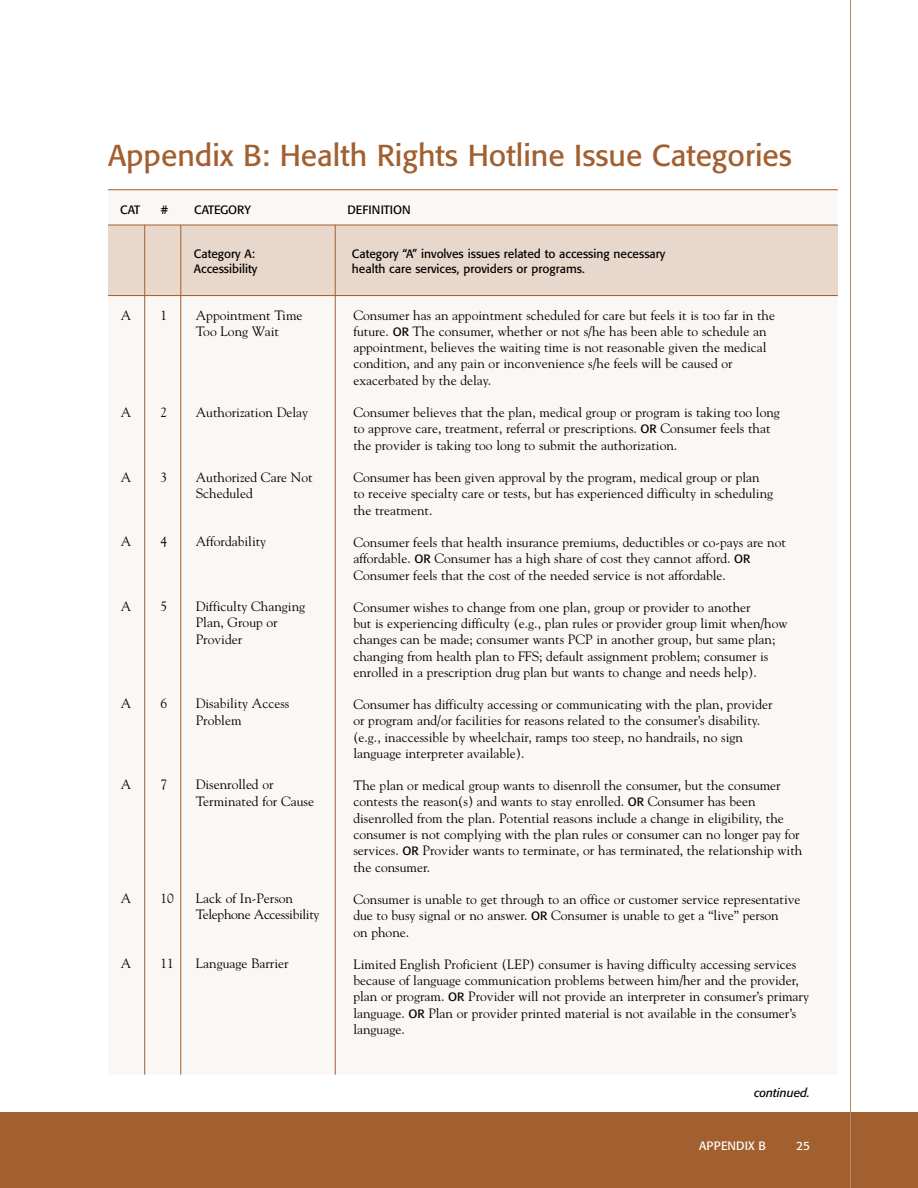
<style>
.page{position:relative;width:918px;height:1188px;background:#fff}
.page>*{position:absolute;margin:0;border:0;box-sizing:border-box;transform-origin:0 0}
.t1{font:30px "Formata";color:#a25f2f}
.t2{font:13.5px/16.2px "Goudy";color:#000}
.t3{font:13.5px/16.2px "Goudy";letter-spacing:-.025em;color:#000}
.t4{font:12px/15.1px "Formata";color:#000}
.t5{font:12px "Formata";color:#fff}
.t6{font:italic 12px "Formata";color:#000}
.s1{font-family:"Formata";font-size:12px}
</style>
<div class="page">
<div style="left:0;top:1112px;width:918px;height:76px;background:#a25f2f"></div>
<div style="left:108px;top:189px;width:730px;height:886px;background:#faf7f5"></div>
<div style="left:108px;top:225px;width:730px;height:71px;background:#e8d7cb"></div>
<hr style="left:108px;top:189px;width:730px;height:1px;background:#a25f2f">
<hr style="left:108px;top:225px;width:730px;height:1px;background:#a25f2f">
<hr style="left:180px;top:225px;width:1px;height:850px;background:#a25f2f">
<hr style="left:144px;top:225px;width:1px;height:850px;background:#a25f2f">
<hr style="left:108px;top:295px;width:730px;height:1px;background:#a25f2f">
<hr style="left:335px;top:225px;width:1px;height:850px;background:#a25f2f">
<hr style="left:850px;top:0;width:1px;height:1188px;background:#b98763">
<h1 class="t1" style="left:108px;top:143px;width:685px">Appendix B: Health Rights Hotline Issue Categories</h1>
<p class="t4" style="left:120px;top:203px;width:22px">CAT</p>
<p class="t4" style="left:161px;top:203px;width:10px">#</p>
<p class="t4" style="left:194px;top:203px;width:59px">CATEGORY</p>
<p class="t4" style="left:347px;top:203px;width:65px">DEFINITION</p>
<p class="t4" style="left:194px;top:248px;width:65px">Category A:<br>Accessibility</p>
<p class="t4" style="left:352px;top:248px;width:315px">Category “A” involves issues related to accessing necessary health care services, providers or programs.</p>
<p class="t2" style="left:121px;top:307px;width:12px">A</p>
<p class="t2" style="left:160px;top:307px;width:8px">1</p>
<p class="t2" style="left:196px;top:307px;width:108px">Appointment Time<br>Too Long Wait</p>
<p class="t2" style="left:121px;top:404px;width:12px">A</p>
<p class="t2" style="left:160px;top:404px;width:8px">2</p>
<p class="t2" style="left:196px;top:404px;width:114px">Authorization Delay</p>
<p class="t2" style="left:121px;top:469px;width:12px">A</p>
<p class="t2" style="left:121px;top:534px;width:12px">A</p>
<p class="t2" style="left:160px;top:469px;width:8px">3</p>
<p class="t2" style="left:160px;top:534px;width:8px">4</p>
<p class="t2" style="left:196px;top:469px;width:118px">Authorized Care Not<br>Scheduled</p>
<p class="t2" style="left:196px;top:534px;width:72px">Affordability</p>
<p class="t2" style="left:121px;top:599px;width:12px">A</p>
<p class="t2" style="left:160px;top:599px;width:8px">5</p>
<p class="t2" style="left:196px;top:599px;width:111px">Difficulty Changing<br>Plan, Group or<br>Provider</p>
<p class="t2" style="left:121px;top:696px;width:12px">A</p>
<p class="t2" style="left:160px;top:696px;width:8px">6</p>
<p class="t2" style="left:196px;top:696px;width:95px">Disability Access<br>Problem</p>
<p class="t2" style="left:121px;top:777px;width:12px">A</p>
<p class="t2" style="left:160px;top:777px;width:8px">7</p>
<p class="t2" style="left:196px;top:777px;width:120px">Disenrolled or<br>Terminated for Cause</p>
<p class="t2" style="left:121px;top:890px;width:12px">A</p>
<p class="t2" style="left:121px;top:955px;width:12px">A</p>
<p class="t2" style="left:160px;top:890px;width:15px">10</p>
<p class="t2" style="left:160px;top:955px;width:15px">11</p>
<p class="t3" style="left:196px;top:890px;width:125px">Lack of In-Person<br>Telephone Accessibility</p>
<p class="t2" style="left:196px;top:955px;width:94px">Language Barrier</p>
<p class="t2" style="left:353px;top:307px;width:423px">Consumer has an appointment scheduled for care but feels it is too far in the future. <span class="s1">OR</span> The consumer, whether or not s/he has been able to schedule an appointment, believes the waiting time is not reasonable given the medical condition, and any pain or inconvenience s/he feels will be caused or exacerbated by the delay.</p>
<p class="t2" style="left:353px;top:404px;width:428px">Consumer believes that the plan, medical group or program is taking too long to approve care, treatment, referral or prescriptions. <span class="s1">OR</span> Consumer feels that the provider is taking too long to submit the authorization.</p>
<p class="t2" style="left:353px;top:469px;width:421px">Consumer has been given approval by the program, medical group or plan to receive specialty care or tests, but has experienced difficulty in scheduling the treatment.</p>
<p class="t2" style="left:353px;top:534px;width:434px">Consumer feels that health insurance premiums, deductibles or co-pays are not affordable. <span class="s1">OR</span> Consumer has a high share of cost they cannot afford. <span class="s1">OR<br></span>Consumer feels that the cost of the needed service is not affordable.</p>
<p class="t2" style="left:353px;top:599px;width:436px">Consumer wishes to change from one plan, group or provider to another<br>but is experiencing difficulty (e.g., plan rules or provider group limit when/how changes can be made; consumer wants PCP in another group, but same plan; changing from health plan to FFS; default assignment problem; consumer is enrolled in a prescription drug plan but wants to change and needs help).</p>
<p class="t2" style="left:353px;top:696px;width:421px">Consumer has difficulty accessing or communicating with the plan, provider or program and/or facilities for reasons related to the consumer’s disability. (e.g., inaccessible by wheelchair, ramps too steep, no handrails, no sign language interpreter available).</p>
<p class="t2" style="left:353px;top:777px;width:450px">The plan or medical group wants to disenroll the consumer, but the consumer contests the reason(s) and wants to stay enrolled. <span class="s1">OR</span> Consumer has been disenrolled from the plan. Potential reasons include a change in eligibility, the consumer is not complying with the plan rules or consumer can no longer pay for services. <span class="s1">OR</span> Provider wants to terminate, or has terminated, the relationship with the consumer.</p>
<p class="t2" style="left:353px;top:891px;width:449px">Consumer is unable to get through to an office or customer service representative due to busy signal or no answer. <span class="s1">OR</span> Consumer is unable to get a “live” person<br>on phone.</p>
<p class="t2" style="left:353px;top:956px;width:457px">Limited English Proficient (LEP) consumer is having difficulty accessing services because of language communication problems between him/her and the provider, plan or program. <span class="s1">OR</span> Provider will not provide an interpreter in consumer’s primary language. <span class="s1">OR</span> Plan or provider printed material is not available in the consumer’s language.</p>
<p class="t6" style="left:754px;top:1088px;width:57px">continued.</p>
<p class="t5" style="left:699px;top:1141px;width:68px">APPENDIX B</p>
<p class="t5" style="left:796px;top:1141px;width:15px">25</p>
</div>
